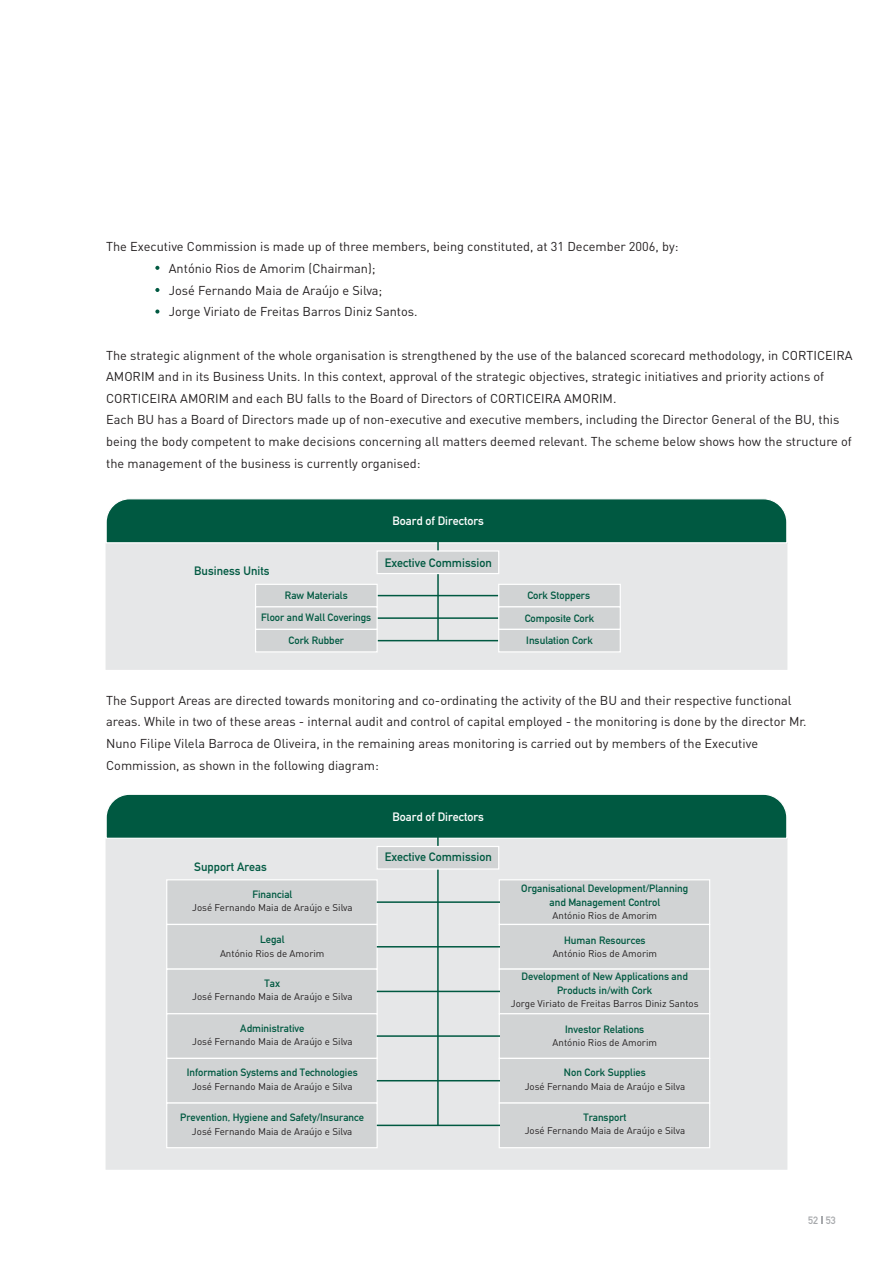
<style>
.page{position:relative;width:893px;height:1263px;background:#fff}
.page>*{position:absolute;margin:0;border:0;box-sizing:border-box;transform-origin:0 0}
.t1{font:12.75px/21.6px "DIN";color:#231f20}
.t2{font:500 12px "DIN";color:#005941}
.t3{font:500 12px "DIN";color:#fff}
.t4{font:500 10.5px/22.8px "DIN";color:#005941;text-align:center}
.t5{font:500 10.5px "DIN";color:#a7a9ac}
.t6{font:9.75px "DIN";color:#231f20}
</style>
<div class="page">
<div style="left:105px;top:839px;width:683px;height:331px;background:#e6e7e8"></div>
<div style="left:166px;top:879px;width:212px;height:46px;background:#d1d3d4;border:1px solid #fff"></div>
<div style="left:166px;top:924px;width:212px;height:46px;background:#d1d3d4;border:1px solid #fff"></div>
<div style="left:166px;top:969px;width:212px;height:45px;background:#d1d3d4;border:1px solid #fff"></div>
<div style="left:166px;top:1013px;width:212px;height:46px;background:#d1d3d4;border:1px solid #fff"></div>
<div style="left:166px;top:1058px;width:212px;height:46px;background:#d1d3d4;border:1px solid #fff"></div>
<div style="left:166px;top:1102px;width:212px;height:46px;background:#d1d3d4;border:1px solid #fff"></div>
<div style="left:105px;top:544px;width:683px;height:126px;background:#e6e7e8"></div>
<div style="left:498px;top:879px;width:212px;height:46px;background:#d1d3d4;border:1px solid #fff"></div>
<div style="left:498px;top:924px;width:212px;height:46px;background:#d1d3d4;border:1px solid #fff"></div>
<div style="left:498px;top:969px;width:212px;height:45px;background:#d1d3d4;border:1px solid #fff"></div>
<div style="left:498px;top:1013px;width:212px;height:46px;background:#d1d3d4;border:1px solid #fff"></div>
<div style="left:498px;top:1058px;width:212px;height:46px;background:#d1d3d4;border:1px solid #fff"></div>
<div style="left:498px;top:1102px;width:212px;height:46px;background:#d1d3d4;border:1px solid #fff"></div>
<svg style="left:155px;top:266px;width:4px;height:4px"></svg>
<svg style="left:155px;top:288px;width:4px;height:4px"></svg>
<svg style="left:155px;top:310px;width:4px;height:4px"></svg>
<svg style="left:106px;top:498px;width:682px;height:46px;background:#14654f"></svg>
<hr style="left:377px;top:595px;width:123px;height:1px;background:#005941">
<hr style="left:437px;top:538px;width:2px;height:103px;background:#005941">
<div style="left:376px;top:550px;width:123px;height:24px;background:#d1d3d4;border:1px solid #fff"></div>
<hr style="left:377px;top:617px;width:123px;height:2px;background:#005941">
<hr style="left:377px;top:640px;width:123px;height:1px;background:#005941">
<div style="left:498px;top:584px;width:123px;height:23px;background:#d1d3d4;border:1px solid #fff"></div>
<div style="left:498px;top:606px;width:123px;height:24px;background:#d1d3d4;border:1px solid #fff"></div>
<div style="left:498px;top:629px;width:123px;height:24px;background:#d1d3d4;border:1px solid #fff"></div>
<div style="left:255px;top:584px;width:123px;height:23px;background:#d1d3d4;border:1px solid #fff"></div>
<div style="left:255px;top:606px;width:123px;height:24px;background:#d1d3d4;border:1px solid #fff"></div>
<div style="left:255px;top:629px;width:123px;height:24px;background:#d1d3d4;border:1px solid #fff"></div>
<svg style="left:106px;top:794px;width:682px;height:45px;background:#0f624c"></svg>
<hr style="left:377px;top:901px;width:123px;height:2px;background:#005941">
<hr style="left:437px;top:834px;width:1px;height:292px;background:#005941">
<div style="left:376px;top:846px;width:123px;height:24px;background:#d1d3d4;border:1px solid #fff"></div>
<hr style="left:377px;top:946px;width:123px;height:2px;background:#005941">
<hr style="left:377px;top:991px;width:123px;height:1px;background:#005941">
<hr style="left:377px;top:1035px;width:123px;height:2px;background:#005941">
<hr style="left:377px;top:1080px;width:123px;height:1px;background:#005941">
<hr style="left:377px;top:1125px;width:123px;height:1px;background:#005941">
<p class="t1" style="left:169px;top:238px;width:511px;text-indent:-63px">The Executive Commission is made up of three members, being constituted, at 31 December 2006, by:<br>António Rios de Amorim (Chairman);<br>José Fernando Maia de Araújo e Silva;<br>Jorge Viriato de Freitas Barros Diniz Santos.</p>
<p class="t1" style="left:106px;top:346px;width:748px">The strategic alignment of the whole organisation is strengthened by the use of the balanced scorecard methodology, in CORTICEIRA AMORIM and in its Business Units. In this context, approval of the strategic objectives, strategic initiatives and priority actions of CORTICEIRA AMORIM and each BU falls to the Board of Directors of CORTICEIRA AMORIM.<br>Each BU has a Board of Directors made up of non-executive and executive members, including the Director General of the BU, this being the body competent to make decisions concerning all matters deemed relevant. The scheme below shows how the structure of the management of the business is currently organised:</p>
<p class="t2" style="left:194px;top:567px;width:77px">Business Units</p>
<p class="t4" style="left:261px;top:585px;width:111px">Raw Materials<br>Floor and Wall Coverings<br>Cork Rubber</p>
<p class="t3" style="left:392px;top:516px;width:93px">Board of Directors</p>
<p class="t2" style="left:385px;top:558px;width:109px">Exective Commission</p>
<p class="t4" style="left:524px;top:585px;width:71px;text-align:left">Cork Stoppers<br>Composite Cork<br>Insulation Cork</p>
<p class="t1" style="left:106px;top:691px;width:702px">The Support Areas are directed towards monitoring and co-ordinating the activity of the BU and their respective functional areas. While in two of these areas - internal audit and control of capital employed - the monitoring is done by the director Mr.<br>Nuno Filipe Vilela Barroca de Oliveira, in the remaining areas monitoring is carried out by members of the Executive Commission, as shown in the following diagram:</p>
<p class="t2" style="left:194px;top:862px;width:74px">Support Areas</p>
<p class="t4" style="left:252px;top:884px;width:41px">Financial</p>
<p class="t6" style="left:192px;top:904px;width:162px">José Fernando Maia de Araújo e Silva</p>
<p class="t4" style="left:260px;top:929px;width:26px">Legal</p>
<p class="t6" style="left:220px;top:950px;width:106px">António Rios de Amorim</p>
<p class="t4" style="left:264px;top:973px;width:17px">Tax</p>
<p class="t6" style="left:192px;top:993px;width:162px">José Fernando Maia de Araújo e Silva</p>
<p class="t4" style="left:240px;top:1018px;width:66px">Administrative</p>
<p class="t6" style="left:192px;top:1038px;width:162px">José Fernando Maia de Araújo e Silva</p>
<p class="t4" style="left:187px;top:1062px;width:172px">Information Systems and Technologies</p>
<p class="t6" style="left:192px;top:1083px;width:162px">José Fernando Maia de Araújo e Silva</p>
<p class="t4" style="left:180px;top:1107px;width:185px">Prevention, Hygiene and Safety/Insurance</p>
<p class="t6" style="left:192px;top:1128px;width:162px">José Fernando Maia de Araújo e Silva</p>
<p class="t3" style="left:392px;top:812px;width:93px">Board of Directors</p>
<p class="t2" style="left:385px;top:852px;width:109px">Exective Commission</p>
<p class="t4" style="left:521px;top:883px;width:168px;line-height:13.5px">Organisational Development/Planning and Management Control</p>
<p class="t6" style="left:552px;top:912px;width:106px">António Rios de Amorim</p>
<p class="t4" style="left:564px;top:929px;width:83px">Human Resources</p>
<p class="t6" style="left:552px;top:950px;width:106px">António Rios de Amorim</p>
<p class="t4" style="left:521px;top:971px;width:168px;line-height:13.5px">Development of New Applications and<br>Products in/with Cork</p>
<p class="t6" style="left:511px;top:1000px;width:189px">Jorge Viriato de Freitas Barros Diniz Santos</p>
<p class="t4" style="left:565px;top:1019px;width:81px">Investor Relations</p>
<p class="t6" style="left:552px;top:1039px;width:106px">António Rios de Amorim</p>
<p class="t4" style="left:564px;top:1062px;width:83px">Non Cork Supplies</p>
<p class="t6" style="left:524px;top:1083px;width:162px">José Fernando Maia de Araújo e Silva</p>
<p class="t4" style="left:583px;top:1107px;width:44px">Transport</p>
<p class="t6" style="left:524px;top:1127px;width:162px">José Fernando Maia de Araújo e Silva</p>
<p class="t5" style="left:808px;top:1216px;width:29px">52 53</p>
</div>
